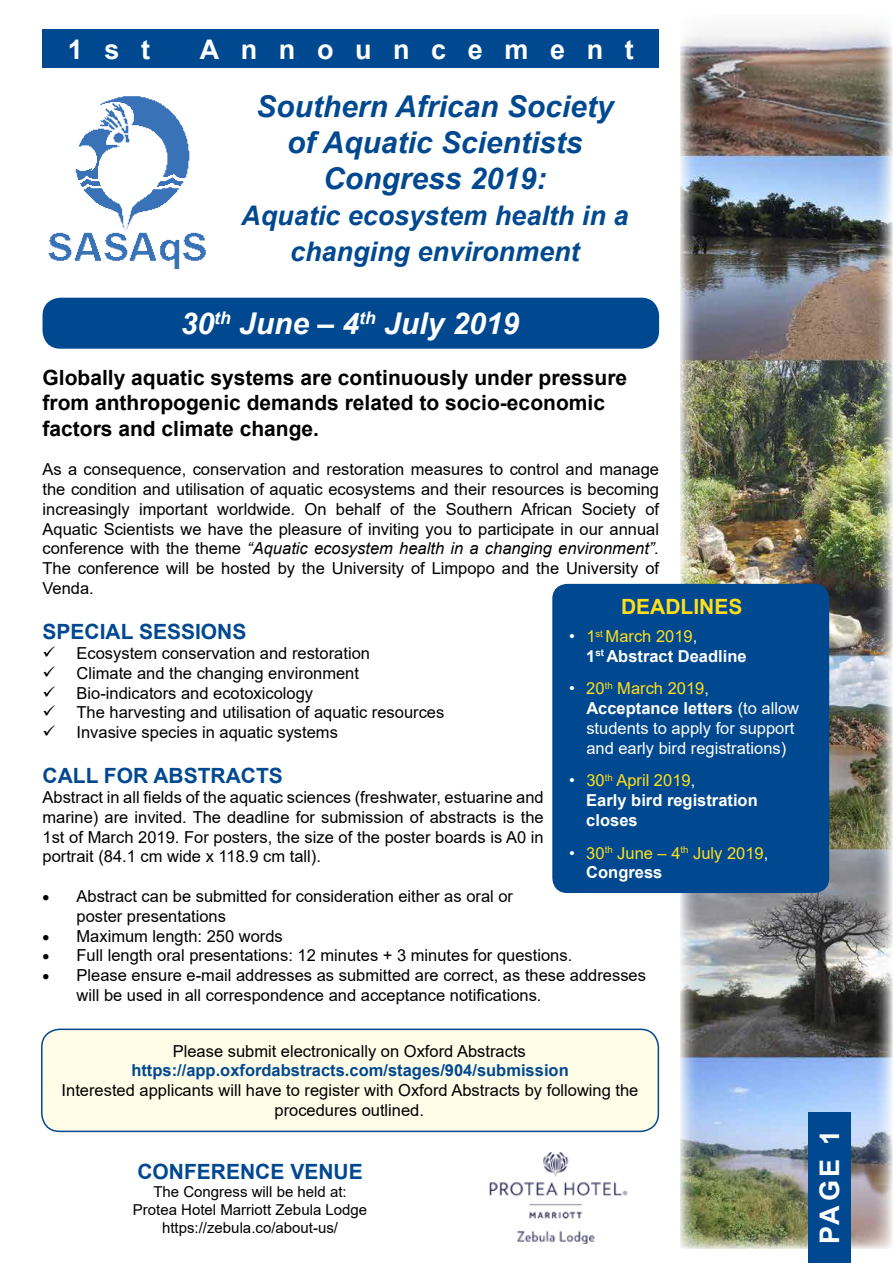
<style>
.page{position:relative;width:893px;height:1263px;background:#fff}
.page>*{position:absolute;margin:0;border:0;box-sizing:border-box;transform-origin:0 0}
.t1{font:italic 700 30px/36px "Arial";color:#004990;text-align:center}
.t2{font:italic 700 30px "Arial";color:#fff}
.t3{font:italic 700 27px/36px "Arial";color:#004990;text-align:center}
.t4{font:700 27px "Arial";letter-spacing:.8em;color:#fff}
.t5{font:700 21px/25.2px "Arial";color:#000}
.t6{font:700 21px "Arial";color:#004990}
.t7{font:700 21px "Arial";color:#ffdf1c}
.t8{font:16.5px/19.8px "Arial";color:#000;text-align:justify}
.t9{font:16.5px/19.8px "Arial";color:#fff}
.t10{font:700 16.5px/19.8px "Arial";color:#fff}
.t11{font:700 16.5px "Arial";color:#004990}
.t12{font:16.5px/19.8px "Arial";color:#ffdf1c}
.t13{font:15px/18px "Arial";color:#000;text-align:center}
.s1{font-style:italic}
.s2{font-weight:400}
.s3{font-weight:400;color:#ffdf1c}
.s4{color:#ffdf1c}
.s5{font-weight:700}
.s6{color:#fff}
.s7{font-weight:700;color:#fff}
</style>
<div class="page">
<div style="left:42px;top:1029px;width:616px;height:102px;background:#fffce8;border-radius:18px"></div>
<div style="left:41px;top:1028px;width:618px;height:104px;border:2px solid #004990;border-radius:18px"></div>
<img style="left:680px;top:26px;width:213px;height:1223px">
<div style="left:808px;top:1112px;width:42px;height:151px;background:#004990"></div>
<div style="left:43px;top:30px;width:616px;height:38px;background:#004990"></div>
<div style="left:552px;top:584px;width:277px;height:309px;background:#004990;border-radius:15px"></div>
<img style="left:48px;top:96px;width:158px;height:172px">
<div style="left:43px;top:298px;width:616px;height:51px;background:#004990;border-radius:18px"></div>
<img style="left:489px;top:1153px;width:139px;height:90px">
<h2 class="t4" style="left:68px;top:30px;width:84px">1st</h2>
<h2 class="t4" style="left:200px;top:30px;width:436px">Announcement</h2>
<h1 class="t1" style="left:256px;top:89px;width:359px">Southern African Society of Aquatic Scientists<br>Congress 2019:</h1>
<h2 class="t3" style="left:241px;top:198px;width:389px">Aquatic ecosystem health in a changing environment</h2>
<h1 class="t2" style="left:181px;top:304px;width:340px">30<sup>th</sup> June – 4<sup>th</sup> July 2019</h1>
<p class="t5" style="left:43px;top:365px;width:586px">Globally aquatic systems are continuously under pressure from anthropogenic demands related to socio-economic factors and climate change.</p>
<p class="t8" style="left:43px;top:459px;width:618px">As a consequence, conservation and restoration measures to control and manage the condition and utilisation of aquatic ecosystems and their resources is becoming increasingly important worldwide. On behalf of the Southern African Society of Aquatic Scientists we have the pleasure of inviting you to participate in our annual conference with the theme <span class="s1">“Aquatic ecosystem health in a changing environment”.<br></span>The conference will be hosted by the University of Limpopo and the University of Venda.</p>
<p class="t6" style="left:43px;top:617px;width:205px">SPECIAL SESSIONS</p>
<p class="t8" style="left:43px;top:643px;width:329px">✓ Ecosystem conservation and restoration</p>
<p class="t8" style="left:43px;top:663px;width:318px">✓ Climate and the changing environment</p>
<p class="t8" style="left:43px;top:683px;width:272px">✓ Bio-indicators and ecotoxicology</p>
<p class="t8" style="left:43px;top:702px;width:403px">✓ The harvesting and utilisation of aquatic resources</p>
<p class="t8" style="left:43px;top:722px;width:297px">✓ Invasive species in aquatic systems</p>
<p class="t6" style="left:43px;top:761px;width:242px">CALL FOR ABSTRACTS</p>
<p class="t8" style="left:43px;top:787px;width:503px">Abstract in all fields of the aquatic sciences (freshwater, estuarine and marine) are invited. The deadline for submission of abstracts is the 1st of March 2019. For posters, the size of the poster boards is A0 in portrait (84.1 cm wide x 118.9 cm tall).</p>
<p class="t8" style="left:77px;top:886px;width:438px;text-indent:-34px">• Abstract can be submitted for consideration either as oral or poster presentations</p>
<p class="t8" style="left:43px;top:926px;width:242px">• Maximum length: 250 words</p>
<p class="t8" style="left:43px;top:945px;width:531px">• Full length oral presentations: 12 minutes + 3 minutes for questions.</p>
<p class="t8" style="left:77px;top:965px;width:571px;text-indent:-34px">• Please ensure e-mail addresses as submitted are correct, as these addresses will be used in all correspondence and acceptance notifications.</p>
<p class="t7" style="left:621px;top:592px;width:123px">DEADLINES</p>
<p class="t10" style="left:586px;top:627px;width:162px;text-indent:-17px"><span class="s2">•</span> <span class="s3">1</span><sup>st</sup> <span class="s3">March 2019</span><span class="s2">,<br></span>1<sup>st</sup> Abstract Deadline</p>
<p class="t9" style="left:586px;top:679px;width:214px;text-indent:-17px">• <span class="s4">20</span><sup>th</sup> <span class="s4">March 2019</span>,<br><span class="s5">Acceptance letters</span> (to allow students to apply for support and early bird registrations)</p>
<p class="t10" style="left:586px;top:771px;width:173px;text-indent:-17px"><span class="s2">•</span> <span class="s3">30</span><sup>th</sup> <span class="s3">April 2019</span><span class="s2">,<br></span>Early bird registration closes</p>
<p class="t12" style="left:586px;top:843px;width:184px;text-indent:-17px"><span class="s6">•</span> 30<sup>th</sup> June – 4<sup>th</sup> July 2019<span class="s6">,<br></span><span class="s7">Congress</span></p>
<p class="t8" style="left:173px;top:1041px;width:355px">Please submit electronically on Oxford Abstracts</p>
<p class="t11" style="left:131px;top:1059px;width:439px">https://app.oxfordabstracts.com/stages/904/submission</p>
<p class="t8" style="left:62px;top:1080px;width:578px;text-align:center">Interested applicants will have to register with Oxford Abstracts by following the procedures outlined.</p>
<p class="t6" style="left:137px;top:1156px;width:227px">CONFERENCE VENUE</p>
<p class="t13" style="left:133px;top:1182px;width:236px">The Congress will be held at:<br>Protea Hotel Marriott Zebula Lodge https://zebula.co/about-us/</p>
<h2 class="t4" style="left:810px;top:1244px;width:115px;rotate:-90deg">PAGE 1</h2>
</div>
